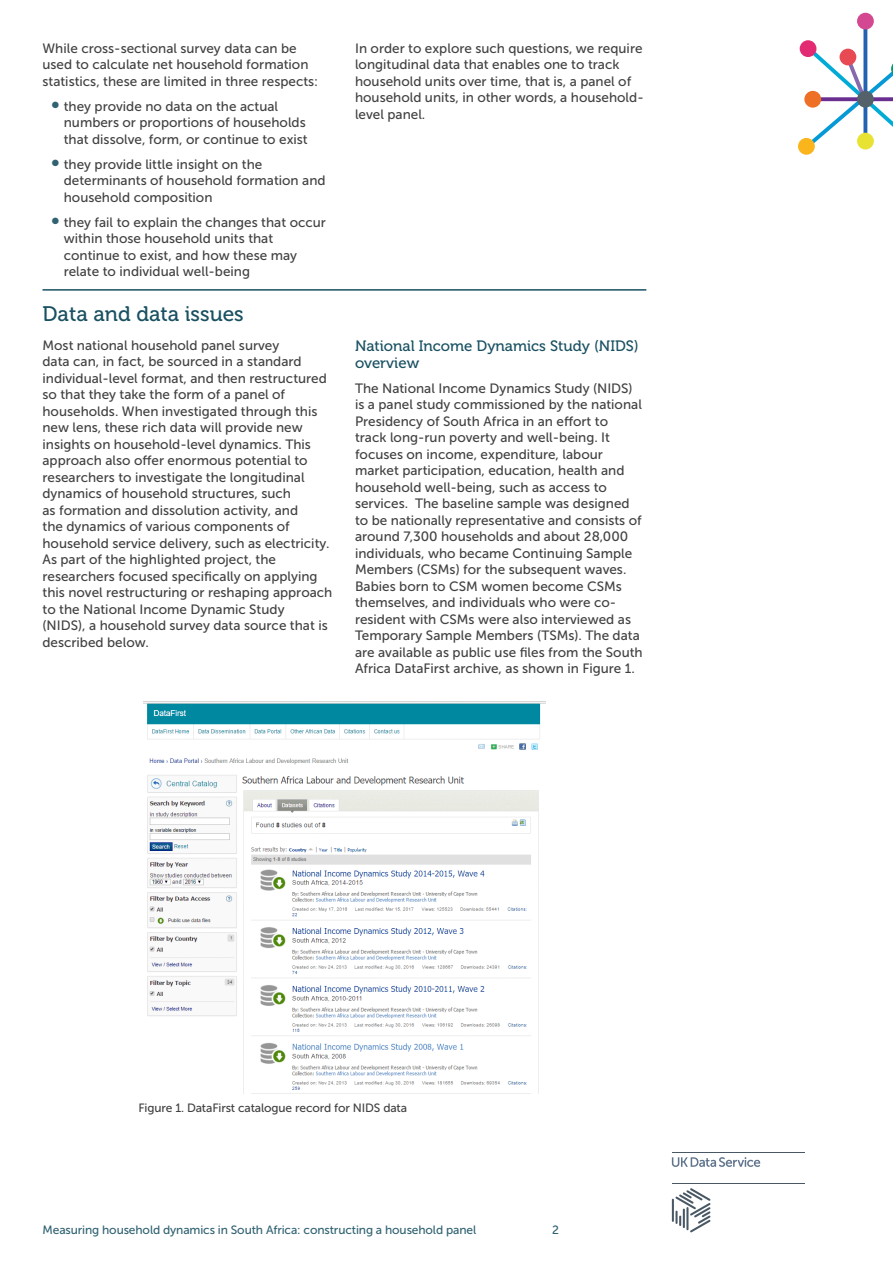
<style>
.page{position:relative;width:893px;height:1263px;background:#fff}
.page>*{position:absolute;margin:0;border:0;box-sizing:border-box;transform-origin:0 0}
.t1{font:21px "Museo 500";color:#195162}
.t2{font:15px/16.5px "Museo 500";color:#195162}
.t3{font:13.5px/16.5px "Museo Sans 500";color:#414042}
.t4{font:12px "Museo Sans 500";letter-spacing:-.01em;color:#306272}
.t5{font:12px "Museo Sans 500";letter-spacing:-.01em;color:#414042}
.s1{font-size:21px;color:#306272}
</style>
<div class="page">
<svg style="left:863px;top:30px;width:4px;height:12px"></svg>
<div style="left:857px;top:13px;width:17px;height:17px;background:#d44791;border-radius:50%"></div>
<svg style="left:800px;top:40px;width:16px;height:17px"></svg>
<svg style="left:801px;top:42px;width:92px;height:110px"></svg>
<div style="left:798px;top:138px;width:17px;height:17px;background:#fab51c;border-radius:50%"></div>
<div style="left:857px;top:133px;width:17px;height:16px;background:#e8e333;border-radius:50%"></div>
<div style="left:839px;top:49px;width:17px;height:16px;background:#e84a54;border-radius:50%"></div>
<hr style="left:672px;top:1199px;width:2px;height:23px;background:#485865">
<svg style="left:675px;top:1188px;width:36px;height:44px"></svg>
<svg style="left:672px;top:1157px;width:88px;height:10px"></svg>
<hr style="left:672px;top:1152px;width:132px;height:1px;background:#485865">
<hr style="left:672px;top:1183px;width:132px;height:1px;background:#485865">
<hr style="left:43px;top:289px;width:603px;height:2px;background:#195162">
<img style="left:143px;top:702px;width:403px;height:391px">
<p class="t3" style="left:43px;top:40px;width:277px">While cross-sectional survey data can be used to calculate net household formation statistics, these are limited in three respects:</p>
<p class="t3" style="left:64px;top:98px;width:245px;text-indent:-13px"><span class="s1">•</span> they provide no data on the actual numbers or proportions of households that dissolve, form, or continue to exist</p>
<p class="t3" style="left:64px;top:156px;width:263px;text-indent:-13px"><span class="s1">•</span> they provide little insight on the determinants of household formation and household composition</p>
<p class="t3" style="left:64px;top:214px;width:264px;text-indent:-13px"><span class="s1">•</span> they fail to explain the changes that occur within those household units that continue to exist, and how these may relate to individual well-being</p>
<p class="t3" style="left:355px;top:40px;width:290px">In order to explore such questions, we require longitudinal data that enables one to track household units over time, that is, a panel of household units, in other words, a household&shy;level panel.</p>
<h1 class="t1" style="left:43px;top:303px;width:203px">Data and data issues</h1>
<p class="t3" style="left:43px;top:337px;width:291px">Most national household panel survey<br>data can, in fact, be sourced in a standard individual-level format, and then restructured so that they take the form of a panel of households. When investigated through this new lens, these rich data will provide new insights on household-level dynamics. This approach also offer enormous potential to researchers to investigate the longitudinal dynamics of household structures, such<br>as formation and dissolution activity, and<br>the dynamics of various components of household service delivery, such as electricity.<br>As part of the highlighted project, the researchers focused specifically on applying this novel restructuring or reshaping approach to the National Income Dynamic Study<br>(NIDS), a household survey data source that is described below.</p>
<p class="t2" style="left:355px;top:338px;width:285px">National Income Dynamics Study (NIDS) overview</p>
<p class="t3" style="left:355px;top:380px;width:289px">The National Income Dynamics Study (NIDS) is a panel study commissioned by the national Presidency of South Africa in an effort to track long-run poverty and well-being. It focuses on income, expenditure, labour market participation, education, health and household well-being, such as access to services. The baseline sample was designed to be nationally representative and consists of around 7,300 households and about 28,000 individuals, who became Continuing Sample Members (CSMs) for the subsequent waves.<br>Babies born to CSM women become CSMs themselves, and individuals who were co&shy;resident with CSMs were also interviewed as Temporary Sample Members (TSMs). The data are available as public use files from the South Africa DataFirst archive, as shown in Figure 1.</p>
<p class="t5" style="left:138px;top:1101px;width:270px">Figure 1. DataFirst catalogue record for NIDS data</p>
<p class="t4" style="left:43px;top:1223px;width:435px">Measuring household dynamics in South Africa: constructing a household panel</p>
<p class="t4" style="left:552px;top:1223px;width:8px">2</p>
</div>
